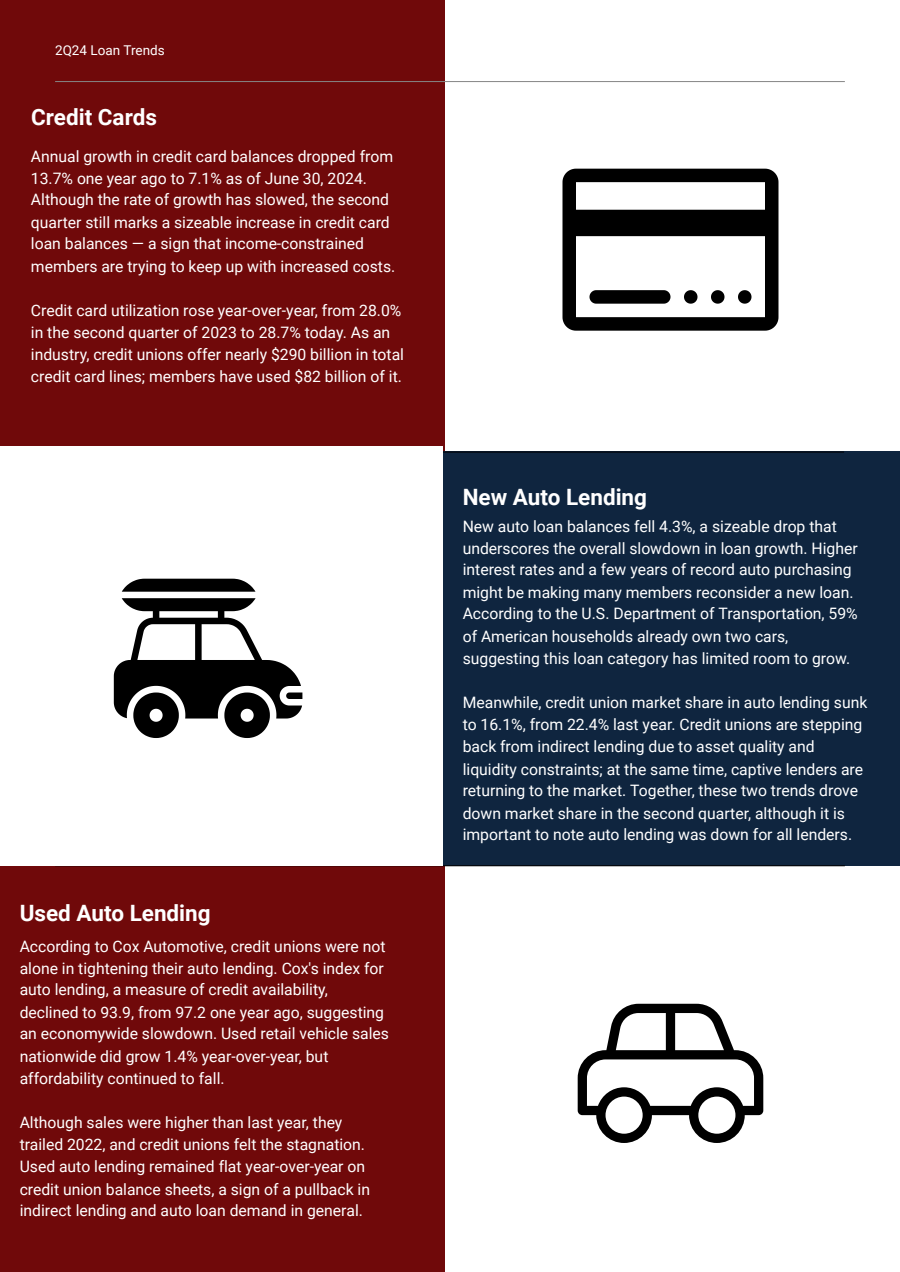
<style>
.page{position:relative;width:900px;height:1272px;background:#fff}
.page>*{position:absolute;margin:0;border:0;box-sizing:border-box;transform-origin:0 0}
.t1{font:700 22.5px "Roboto";color:#fff}
.t2{font:15.75px/22.2px "Roboto";color:#fff}
.t3{font:13.5px "Roboto";color:#fff}
</style>
<div class="page">
<div style="left:0;top:0;width:444px;height:1272px;background:#70090a"></div>
<div style="left:442px;top:452px;width:458px;height:414px;background:#0f253f"></div>
<hr style="left:55px;top:81px;width:790px;height:1px;background:#868686">
<hr style="left:54px;top:452px;width:790px;height:1px;background:#000">
<hr style="left:55px;top:865px;width:790px;height:1px;background:#000">
<svg style="left:562px;top:169px;width:216px;height:162px"></svg>
<div style="left:0;top:447px;width:442px;height:419px;background:#fff"></div>
<svg style="left:114px;top:579px;width:188px;height:159px"></svg>
<svg style="left:578px;top:1004px;width:185px;height:139px"></svg>
<p class="t3" style="left:55px;top:42px;width:111px">2Q24 Loan Trends</p>
<p class="t1" style="left:31px;top:104px;width:127px">Credit Cards</p>
<p class="t2" style="left:31px;top:145px;width:364px">Annual growth in credit card balances dropped from</p>
<p class="t2" style="left:31px;top:168px;width:338px">13.7% one year ago to 7.1% as of June 30, 2024.</p>
<p class="t2" style="left:31px;top:189px;width:360px">Although the rate of growth has slowed, the second</p>
<p class="t2" style="left:31px;top:211px;width:360px">quarter still marks a sizeable increase in credit card</p>
<p class="t2" style="left:31px;top:233px;width:366px">loan balances — a sign that income-constrained members are trying to keep up with increased costs.</p>
<p class="t2" style="left:31px;top:299px;width:375px">Credit card utilization rose year-over-year, from 28.0% in the second quarter of 2023 to 28.7% today. As an industry, credit unions offer nearly $290 billion in total credit card lines; members have used $82 billion of it.</p>
<p class="t1" style="left:20px;top:900px;width:192px">Used Auto Lending</p>
<p class="t2" style="left:20px;top:935px;width:371px">According to Cox Automotive, credit unions were not alone in tightening their auto lending. Cox's index for auto lending, a measure of credit availability, declined to 93.9, from 97.2 one year ago, suggesting an economywide slowdown. Used retail vehicle sales nationwide did grow 1.4% year-over-year, but affordability continued to fall.</p>
<p class="t2" style="left:20px;top:1112px;width:324px">Although sales were higher than last year, they</p>
<p class="t2" style="left:20px;top:1133px;width:352px">trailed 2022, and credit unions felt the stagnation.<br>Used auto lending remained flat year-over-year on credit union balance sheets, a sign of a pullback in indirect lending and auto loan demand in general.</p>
<p class="t1" style="left:463px;top:484px;width:186px">New Auto Lending</p>
<p class="t2" style="left:463px;top:515px;width:397px">New auto loan balances fell 4.3%, a sizeable drop that underscores the overall slowdown in loan growth. Higher interest rates and a few years of record auto purchasing might be making many members reconsider a new loan.<br>According to the U.S. Department of Transportation, 59% of American households already own two cars,</p>
<p class="t2" style="left:463px;top:648px;width:389px">suggesting this loan category has limited room to grow.</p>
<p class="t2" style="left:463px;top:692px;width:406px">Meanwhile, credit union market share in auto lending sunk to 16.1%, from 22.4% last year. Credit unions are stepping back from indirect lending due to asset quality and liquidity constraints; at the same time, captive lenders are returning to the market. Together, these two trends drove</p>
<p class="t2" style="left:463px;top:802px;width:391px;line-height:21.3px">down market share in the second quarter, although it is important to note auto lending was down for all lenders.</p>
</div>
